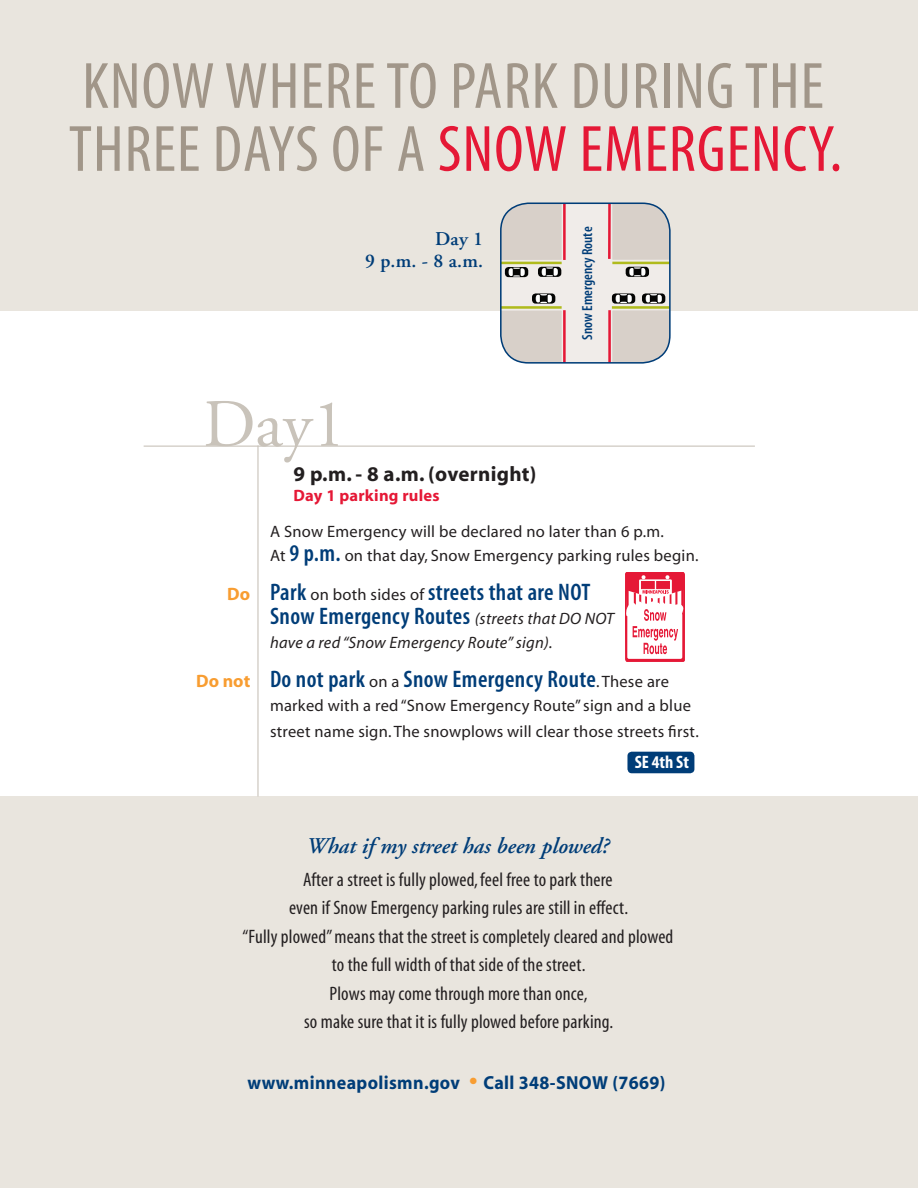
<style>
.page{position:relative;width:918px;height:1188px;background:#fff}
.page>*{position:absolute;margin:0;border:0;box-sizing:border-box;transform-origin:0 0}
.t1{font:67.5px "Adobe Garamond";color:#c9c3ba}
.t2{font:condensed 66px/63px "Myriad";letter-spacing:.015em;color:#a19689}
.t3{font:600 condensed 24px "Myriad";letter-spacing:.015em;color:#003d78}
.t4{font:italic 600 22.5px "Adobe Garamond";color:#003d78}
.t5{font:700 21px "Myriad";letter-spacing:.015em;color:#231f20}
.t6{font:condensed 19.5px "Myriad";letter-spacing:.01em;color:#231f20}
.t7{font:600 19.5px "Adobe Garamond";color:#003d78}
.t8{font:700 18.9px "Myriad";letter-spacing:.02em;color:#003d78;scale:.95 1}
.t9{font:700 18px "Myriad";letter-spacing:.005em;color:#f89d31}
.t10{font:700 condensed 18px "Myriad Pro";color:#fff}
.t11{font:16.5px "Myriad";letter-spacing:.015em;color:#231f20}
.t12{font:italic 16.5px "Myriad";letter-spacing:.015em;color:#231f20}
.t13{font:700 16.5px "Myriad";letter-spacing:.015em;color:#e51836}
.t14{font:600 condensed 14.7px "Myriad";color:#003d78}
.t15{font:9px "Zapf Dingbats";color:#f89d31}
.s1{color:#e51836}
.s2{font-weight:600;font-stretch:condensed;font-size:24px;color:#003d78}
.s3{font-weight:400;font-stretch:normal;font-size:16.5px;color:#231f20}
.s4{font-weight:400;font-style:italic;font-stretch:normal;font-size:16.5px;color:#231f20}
</style>
<div class="page">
<div style="left:0;top:0;width:918px;height:310px;background:#e9e5de"></div>
<div style="left:0;top:796px;width:918px;height:392px;background:#e9e5de"></div>
<hr style="left:144px;top:446px;width:611px;height:1px;background:#c9c3ba">
<hr style="left:257px;top:446px;width:2px;height:351px;background:#c9c3ba">
<svg style="left:625px;top:572px;width:60px;height:90px"></svg>
<div style="left:627px;top:752px;width:67px;height:21px;background:#003d78;border-radius:4px"></div>
<hr style="left:788px;top:203px;width:1px;height:160px;background:#f0ece9">
<hr style="left:704px;top:259px;width:1px;height:51px;background:#f0ece9">
<svg style="left:501px;top:205px;width:169px;height:158px"></svg>
<div style="left:500px;top:202px;width:171px;height:162px;border:2px solid #003d78;border-radius:28px"></div>
<p class="t2" style="left:69px;top:57px;width:775px">KNOW WHERE TO PARK DURING THE<br>THREE DAYS OF A <span class="s1">SNOW EMERGENCY.</span></p>
<p class="t7" style="left:435px;top:228px;width:49px">Day 1</p>
<p class="t7" style="left:365px;top:250px;width:120px">9 p.m. - 8 a.m.</p>
<p class="t1" style="left:203px;top:388px;width:144px">Day1</p>
<p class="t14" style="left:580px;top:340px;width:115px;rotate:-90deg">Snow Emergency Route</p>
<p class="t9" style="left:227px;top:585px;width:25px">Do</p>
<p class="t9" style="left:196px;top:672px;width:56px">Do not</p>
<p class="t5" style="left:294px;top:463px;width:244px">9 p.m. - 8 a.m. (overnight)</p>
<p class="t13" style="left:294px;top:487px;width:148px">Day 1 parking rules</p>
<p class="t11" style="left:270px;top:524px;width:395px">A Snow Emergency will be declared no later than 6 p.m.</p>
<p class="t11" style="left:270px;top:548px;width:430px">At <span class="s2">9 p.m.</span> on that day, Snow Emergency parking rules begin.</p>
<p class="t3" style="left:270px;top:581px;width:322px">Park <span class="s3">on both sides of</span> streets that are NOT</p>
<p class="t3" style="left:270px;top:605px;width:346px">Snow Emergency Routes <span class="s4">(streets that DO NOT</span></p>
<p class="t12" style="left:270px;top:635px;width:284px">have a red “Snow Emergency Route” sign).</p>
<p class="t3" style="left:270px;top:668px;width:401px">Do not park <span class="s3">on a</span> Snow Emergency Route<span class="s3">. These are</span></p>
<p class="t11" style="left:270px;top:698px;width:422px">marked with a red “Snow Emergency Route” sign and a blue</p>
<p class="t11" style="left:270px;top:723px;width:430px">street name sign. The snowplows will clear those streets first.</p>
<p class="t10" style="left:635px;top:751px;width:56px">SE 4th St</p>
<p class="t4" style="left:307px;top:833px;width:304px">What if my street has been plowed?</p>
<p class="t6" style="left:303px;top:870px;width:311px">After a street is fully plowed, feel free to park there</p>
<p class="t6" style="left:289px;top:898px;width:341px">even if Snow Emergency parking rules are still in effect.</p>
<p class="t6" style="left:242px;top:927px;width:433px">“Fully plowed” means that the street is completely cleared and plowed</p>
<p class="t6" style="left:332px;top:955px;width:255px">to the full width of that side of the street.</p>
<p class="t6" style="left:329px;top:984px;width:260px">Plows may come through more than once,</p>
<p class="t6" style="left:304px;top:1012px;width:311px">so make sure that it is fully plowed before parking.</p>
<p class="t8" style="left:248px;top:1073px;width:225px">www.minneapolismn.gov</p>
<p class="t15" style="left:470px;top:1077px;width:9px">●</p>
<p class="t8" style="left:484px;top:1073px;width:193px">Call 348-SNOW (7669)</p>
</div>
